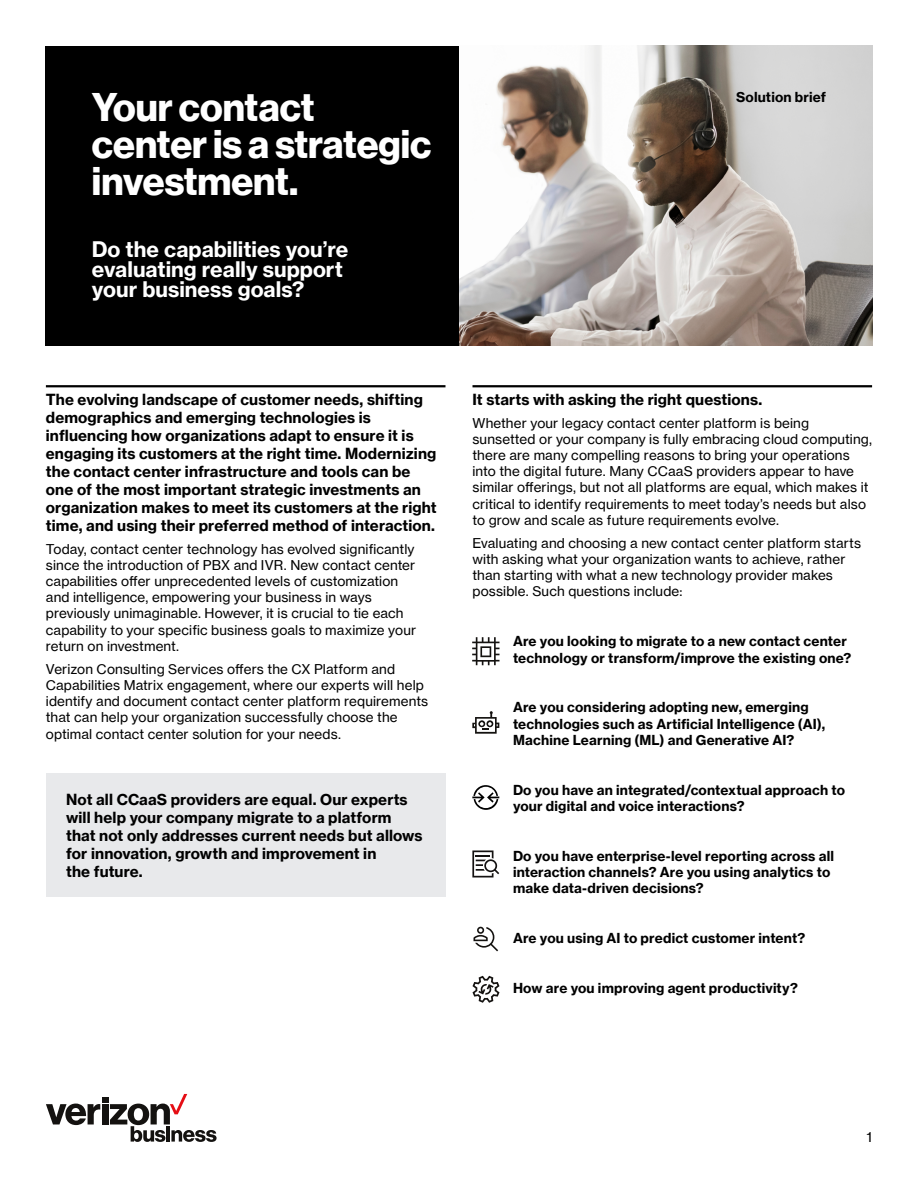
<style>
.page{position:relative;width:918px;height:1188px;background:#fff}
.page>*{position:absolute;margin:0;border:0;box-sizing:border-box;transform-origin:0 0}
.t1{font:700 39px/37px "Verizon NHGDS";color:#fff}
.t2{font:700 21px/20px "Verizon NHGTX";color:#fff}
.t3{font:700 15px/18px "Verizon NHGTX";letter-spacing:.01em;color:#000}
.t4{font:13.5px/16.2px "Verizon NHGTX";letter-spacing:.01em;color:#000}
.t5{font:700 13.5px/16.2px "Verizon NHGTX";letter-spacing:.01em;color:#000}
</style>
<div class="page">
<img style="left:459px;top:46px;width:413px;height:300px">
<div style="left:46px;top:46px;width:413px;height:300px;background:#000"></div>
<hr style="left:46px;top:385px;width:399px;height:2px;background:#000">
<hr style="left:472px;top:385px;width:400px;height:2px;background:#000">
<svg style="left:46px;top:1094px;width:171px;height:48px"></svg>
<hr style="left:166px;top:1130px;width:4px;height:12px;background:#141210">
<div style="left:46px;top:773px;width:400px;height:124px;background:#e8e9eb"></div>
<svg style="left:473px;top:976px;width:27px;height:27px"></svg>
<svg style="left:474px;top:927px;width:24px;height:24px"></svg>
<svg style="left:472px;top:851px;width:27px;height:26px"></svg>
<svg style="left:472px;top:637px;width:28px;height:28px"></svg>
<svg style="left:472px;top:711px;width:27px;height:23px"></svg>
<svg style="left:472px;top:785px;width:27px;height:25px"></svg>
<h1 class="t1" style="left:92px;top:88px;width:341px">Your contact center is a strategic investment.</h1>
<h2 class="t2" style="left:92px;top:239px;width:258px">Do the capabilities you’re evaluating really support your business goals?</h2>
<p class="t5" style="left:736px;top:88px;width:92px">Solution brief</p>
<p class="t3" style="left:46px;top:390px;width:392px">The evolving landscape of customer needs, shifting demographics and emerging technologies is influencing how organizations adapt to ensure it is engaging its customers at the right time. Modernizing the contact center infrastructure and tools can be one of the most important strategic investments an organization makes to meet its customers at the right time, and using their preferred method of interaction.</p>
<p class="t4" style="left:46px;top:540px;width:372px">Today, contact center technology has evolved significantly since the introduction of PBX and IVR. New contact center capabilities offer unprecedented levels of customization and intelligence, empowering your business in ways previously unimaginable. However, it is crucial to tie each capability to your specific business goals to maximize your return on investment.</p>
<p class="t4" style="left:46px;top:660px;width:384px">Verizon Consulting Services offers the CX Platform and Capabilities Matrix engagement, where our experts will help identify and document contact center platform requirements that can help your organization successfully choose the optimal contact center solution for your needs.</p>
<p class="t3" style="left:66px;top:790px;width:358px">Not all CCaaS providers are equal. Our experts will help your company migrate to a platform that not only addresses current needs but allows for innovation, growth and improvement in<br>the future.</p>
<p class="t3" style="left:472px;top:390px;width:291px">It starts with asking the right questions.</p>
<p class="t4" style="left:472px;top:414px;width:401px">Whether your legacy contact center platform is being sunsetted or your company is fully embracing cloud computing, there are many compelling reasons to bring your operations into the digital future. Many CCaaS providers appear to have similar offerings, but not all platforms are equal, which makes it critical to identify requirements to meet today’s needs but also to grow and scale as future requirements evolve.</p>
<p class="t4" style="left:472px;top:534px;width:390px">Evaluating and choosing a new contact center platform starts with asking what your organization wants to achieve, rather than starting with what a new technology provider makes possible. Such questions include:</p>
<p class="t5" style="left:513px;top:633px;width:340px">Are you looking to migrate to a new contact center technology or transform/improve the existing one?</p>
<p class="t5" style="left:513px;top:699px;width:314px">Are you considering adopting new, emerging technologies such as Artificial Intelligence (AI),<br>Machine Learning (ML) and Generative AI?</p>
<p class="t5" style="left:513px;top:781px;width:333px">Do you have an integrated/contextual approach to your digital and voice interactions?</p>
<p class="t5" style="left:513px;top:848px;width:323px">Do you have enterprise-level reporting across all interaction channels? Are you using analytics to make data-driven decisions?</p>
<p class="t5" style="left:513px;top:930px;width:294px">Are you using AI to predict customer intent?</p>
<p class="t5" style="left:513px;top:980px;width:286px">How are you improving agent productivity?</p>
<p class="t4" style="left:867px;top:1129px;width:7px">1</p>
</div>
